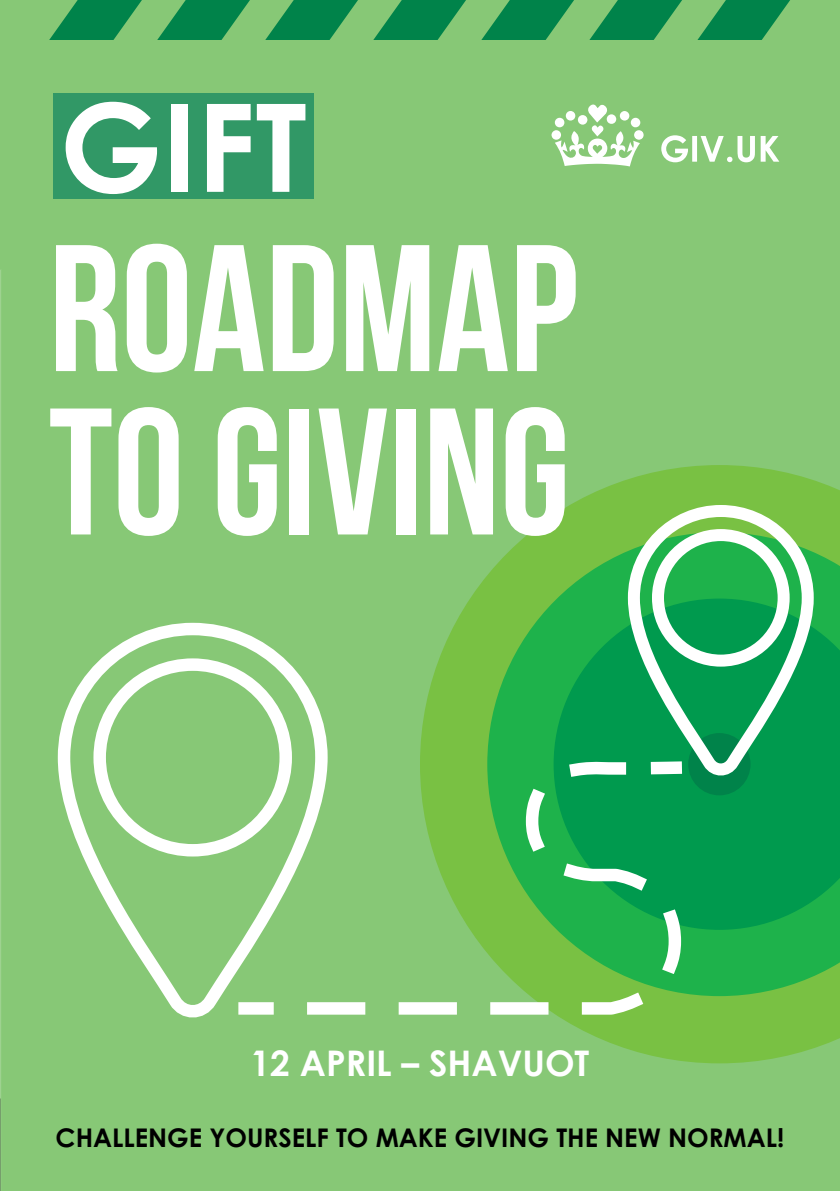
<style>
.page{position:relative;width:840px;height:1191px;background:#fff}
.page>*{position:absolute;margin:0;border:0;box-sizing:border-box;transform-origin:0 0}
.t1{font:700 179.8px/163.4px "Bebas Neue";color:#fff}
.t2{font:700 122.4px "Century Gothic";color:#fff}
.t3{font:700 35.2px "Century Gothic";color:#fff}
.t4{font:700 25.8px "Century Gothic Pro";color:#000}
</style>
<div class="page">
<div style="left:0;top:0;width:839px;height:1191px;background:#87c876"></div>
<svg style="left:49px;top:0;width:741px;height:40px"></svg>
<svg style="left:420px;top:465px;width:419px;height:598px;fill:#79c143"></svg>
<svg style="left:487px;top:532px;width:352px;height:464px;fill:#1eb24b"></svg>
<svg style="left:553px;top:598px;width:286px;height:332px;fill:#009a4e"></svg>
<div style="left:687px;top:733px;width:63px;height:62px;background:#00834a;border-radius:50%"></div>
<svg style="left:551px;top:130px;width:9px;height:10px"></svg>
<div style="left:633px;top:130px;width:10px;height:10px;background:#fff;border-radius:50%"></div>
<svg style="left:554px;top:104px;width:85px;height:62px"></svg>
<svg style="left:661px;top:135px;width:117px;height:27px"></svg>
<div style="left:53px;top:93px;width:260px;height:106px;background:#319866"></div>
<svg style="left:621px;top:499px;width:198px;height:289px"></svg>
<svg style="left:57px;top:622px;width:271px;height:396px"></svg>
<svg style="left:232px;top:755px;width:456px;height:266px"></svg>
<svg style="left:0;top:270px;width:1px;height:921px"></svg>
<h2 class="t2" style="left:59px;top:54px;width:249px">GIFT</h2>
<h1 class="t1" style="left:49px;top:225px;width:530px">ROADMAP<br>TO GIVING</h1>
<h3 class="t3" style="left:250px;top:1036px;width:340px">12 APRIL – SHAVUOT</h3>
<p class="t4" style="left:56px;top:1121px;width:729px">CHALLENGE YOURSELF TO MAKE GIVING THE NEW NORMAL!</p>
</div>
